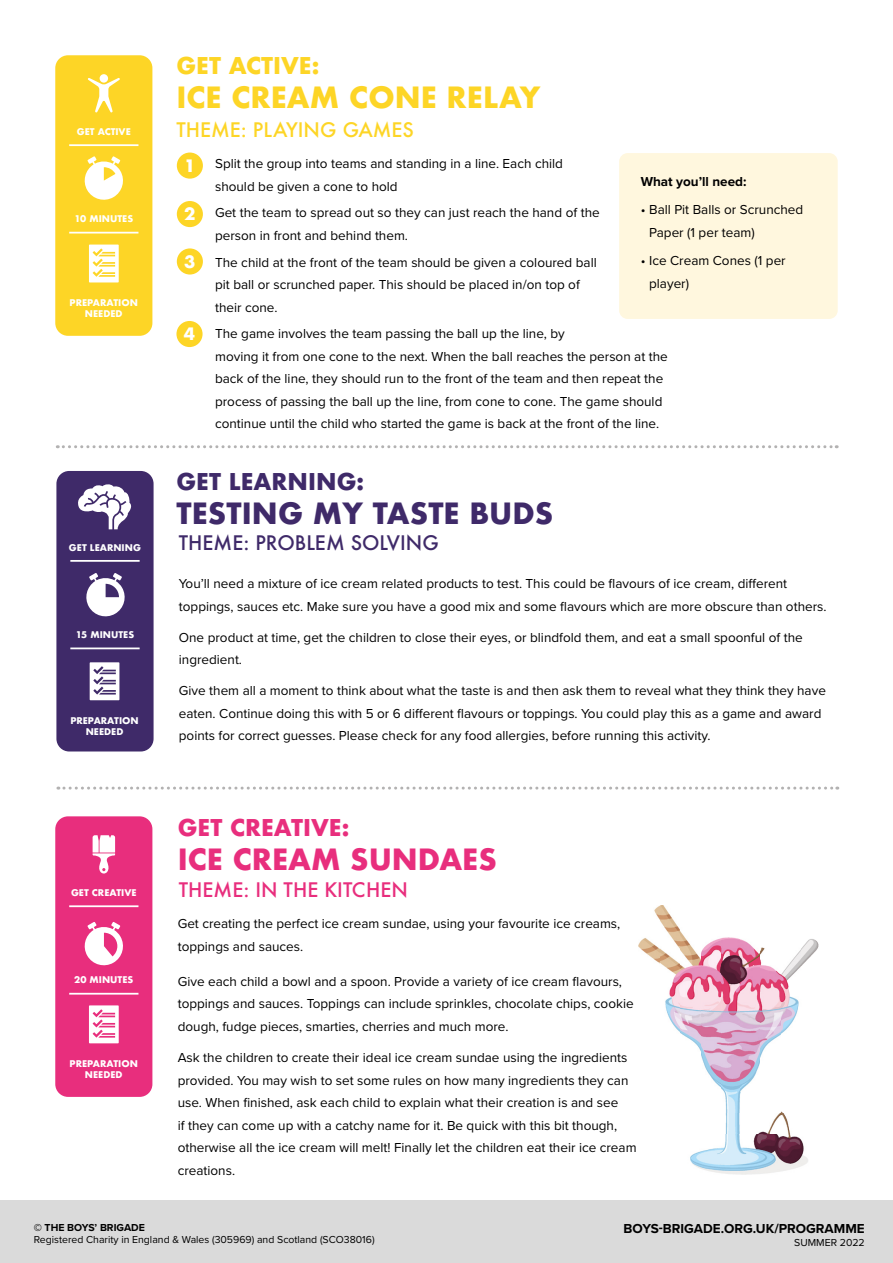
<style>
.page{position:relative;width:893px;height:1263px;background:#fff}
.page>*{position:absolute;margin:0;border:0;box-sizing:border-box;transform-origin:0 0}
.t1{font:700 28.5px "Futura";color:#3f2a69}
.t2{font:700 28.5px "Futura";color:#fdd526}
.t3{font:700 28.5px "Futura";color:#e82e7d}
.t4{font:700 22.5px "Futura";color:#3f2a69}
.t5{font:700 22.5px "Futura";color:#e82e7d}
.t6{font:700 22.5px "Futura";color:#fdd526}
.t7{font:500 19.5px "Futura";color:#3f2a69}
.t8{font:500 19.5px "Futura";color:#fdd526}
.t9{font:500 19.5px "Futura";color:#e82e7d}
.t10{font:700 16.65px "Futura";color:#fff}
.t11{font:13.5px/22.5px "Proxima Nova";color:#000}
.t12{font:700 13.5px "Proxima Nova";color:#000}
.t13{font:10.5px "Proxima Nova";color:#000}
.t14{font:700 10.5px "Proxima Nova";color:#000}
.t15{font:700 9px "Futura";color:#fff}
.s1{font-family:"Proxima Nova Extrabld";font-weight:400}
</style>
<div class="page">
<div style="left:0;top:1200px;width:893px;height:63px;background:#dadada"></div>
<svg style="left:57px;top:445px;width:780px;height:3px"></svg>
<div style="left:55px;top:55px;width:97px;height:281px;background:#fdd526;border-radius:13px"></div>
<hr style="left:69px;top:144px;width:69px;height:2px;background:#fff">
<hr style="left:69px;top:232px;width:69px;height:1px;background:#fff">
<svg style="left:88px;top:74px;width:32px;height:38px"></svg>
<svg style="left:89px;top:245px;width:30px;height:37px"></svg>
<svg style="left:84px;top:156px;width:39px;height:44px"></svg>
<div style="left:619px;top:153px;width:219px;height:166px;background:#fff7de;border-radius:9px"></div>
<div style="left:177px;top:201px;width:26px;height:26px;background:#fdd526;border-radius:50%"></div>
<div style="left:177px;top:248px;width:26px;height:27px;background:#fdd526;border-radius:50%"></div>
<div style="left:176px;top:321px;width:27px;height:26px;background:#fdd526;border-radius:50%"></div>
<div style="left:177px;top:153px;width:26px;height:26px;background:#fdd526;border-radius:50%"></div>
<svg style="left:58px;top:786px;width:780px;height:3px"></svg>
<div style="left:56px;top:471px;width:98px;height:280px;background:#3f2a69;border-radius:13px"></div>
<hr style="left:70px;top:560px;width:70px;height:2px;background:#fff">
<hr style="left:70px;top:647px;width:70px;height:2px;background:#fff">
<svg style="left:86px;top:573px;width:39px;height:44px"></svg>
<svg style="left:90px;top:662px;width:29px;height:38px"></svg>
<svg style="left:78px;top:484px;width:54px;height:45px"></svg>
<div style="left:55px;top:816px;width:97px;height:281px;background:#e82e7d;border-radius:13px"></div>
<hr style="left:69px;top:905px;width:69px;height:2px;background:#fff">
<hr style="left:69px;top:993px;width:69px;height:1px;background:#fff">
<svg style="left:93px;top:835px;width:22px;height:38px"></svg>
<svg style="left:89px;top:1005px;width:30px;height:38px"></svg>
<svg style="left:84px;top:922px;width:39px;height:44px"></svg>
<img style="left:690px;top:1133px;width:118px;height:41px">
<img style="left:725px;top:1113px;width:65px;height:20px">
<img style="left:720px;top:937px;width:21px;height:176px">
<img style="left:700px;top:938px;width:20px;height:149px">
<img style="left:740px;top:937px;width:21px;height:155px">
<img style="left:680px;top:931px;width:20px;height:119px">
<img style="left:761px;top:947px;width:20px;height:109px">
<img style="left:660px;top:906px;width:20px;height:126px">
<img style="left:781px;top:949px;width:20px;height:85px">
<img style="left:639px;top:906px;width:21px;height:58px">
<img style="left:801px;top:939px;width:18px;height:27px">
<p class="t15" style="left:77px;top:125px;width:56px">GET ACTIVE</p>
<p class="t15" style="left:74px;top:212px;width:60px">10 MINUTES</p>
<p class="t15" style="left:70px;top:296px;width:70px">PREPARATION</p>
<p class="t15" style="left:85px;top:307px;width:39px">NEEDED</p>
<p class="t15" style="left:69px;top:541px;width:74px">GET LEARNING</p>
<p class="t15" style="left:76px;top:628px;width:60px">15 MINUTES</p>
<p class="t15" style="left:70px;top:714px;width:70px">PREPARATION</p>
<p class="t15" style="left:86px;top:725px;width:39px">NEEDED</p>
<p class="t15" style="left:71px;top:886px;width:67px">GET CREATIVE</p>
<p class="t15" style="left:74px;top:973px;width:61px">20 MINUTES</p>
<p class="t15" style="left:70px;top:1057px;width:70px">PREPARATION</p>
<p class="t15" style="left:85px;top:1068px;width:39px">NEEDED</p>
<p class="t6" style="left:176px;top:49px;width:144px">GET ACTIVE:</p>
<p class="t2" style="left:176px;top:77px;width:366px">ICE CREAM CONE RELAY</p>
<p class="t8" style="left:176px;top:117px;width:239px">THEME: PLAYING GAMES</p>
<p class="t10" style="left:184px;top:154px;width:13px">1</p>
<p class="t10" style="left:184px;top:202px;width:13px">2</p>
<p class="t10" style="left:184px;top:250px;width:13px">3</p>
<p class="t10" style="left:184px;top:322px;width:13px">4</p>
<p class="t11" style="left:215px;top:152px;width:349px">Split the group into teams and standing in a line. Each child should be given a cone to hold</p>
<p class="t11" style="left:215px;top:201px;width:386px">Get the team to spread out so they can just reach the hand of the person in front and behind them.</p>
<p class="t11" style="left:215px;top:250px;width:383px">The child at the front of the team should be given a coloured ball pit ball or scrunched paper. This should be placed in/on top of their cone.</p>
<p class="t11" style="left:215px;top:322px;width:454px">The game involves the team passing the ball up the line, by<br>moving it from one cone to the next. When the ball reaches the person at the back of the line, they should run to the front of the team and then repeat the process of passing the ball up the line, from cone to cone. The game should continue until the child who started the game is back at the front of the line.</p>
<p class="t12" style="left:641px;top:172px;width:107px">What you’ll need:</p>
<p class="t11" style="left:649px;top:197px;width:156px;line-height:23.4px;text-indent:-9px">• Ball Pit Balls or Scrunched<br>Paper (1 per team)</p>
<p class="t11" style="left:649px;top:248px;width:138px;line-height:23.4px;text-indent:-9px">• Ice Cream Cones (1 per player)</p>
<p class="t4" style="left:176px;top:465px;width:189px">GET LEARNING:</p>
<p class="t1" style="left:176px;top:492px;width:378px">TESTING MY TASTE BUDS</p>
<p class="t7" style="left:179px;top:530px;width:262px">THEME: PROBLEM SOLVING</p>
<p class="t11" style="left:179px;top:572px;width:649px">You’ll need a mixture of ice cream related products to test. This could be flavours of ice cream, different toppings, sauces etc. Make sure you have a good mix and some flavours which are more obscure than others.</p>
<p class="t11" style="left:179px;top:625px;width:625px">One product at time, get the children to close their eyes, or blindfold them, and eat a small spoonful of the ingredient.</p>
<p class="t11" style="left:179px;top:679px;width:649px">Give them all a moment to think about what the taste is and then ask them to reveal what they think they have eaten. Continue doing this with 5 or 6 different flavours or toppings. You could play this as a game and award points for correct guesses. Please check for any food allergies, before running this activity.</p>
<p class="t5" style="left:178px;top:811px;width:173px">GET CREATIVE:</p>
<p class="t3" style="left:178px;top:839px;width:321px">ICE CREAM SUNDAES</p>
<p class="t9" style="left:179px;top:876px;width:230px">THEME: IN THE KITCHEN</p>
<p class="t11" style="left:178px;top:912px;width:444px">Get creating the perfect ice cream sundae, using your favourite ice creams, toppings and sauces.</p>
<p class="t11" style="left:178px;top:970px;width:457px">Give each child a bowl and a spoon. Provide a variety of ice cream flavours, toppings and sauces. Toppings can include sprinkles, chocolate chips, cookie dough, fudge pieces, smarties, cherries and much more.</p>
<p class="t11" style="left:178px;top:1046px;width:460px">Ask the children to create their ideal ice cream sundae using the ingredients provided. You may wish to set some rules on how many ingredients they can use. When finished, ask each child to explain what their creation is and see<br>if they can come up with a catchy name for it. Be quick with this bit though, otherwise all the ice cream will melt! Finally let the children eat their ice cream creations.</p>
<p class="t14" style="left:34px;top:1219px;width:113px"><span class="s1">©</span> THE BOYS’ BRIGADE</p>
<p class="t13" style="left:34px;top:1232px;width:342px">Registered Charity in England &amp; Wales (305969) and Scotland (SCO38016)</p>
<p class="t12" style="left:624px;top:1218px;width:243px">BOYS-BRIGADE.ORG.UK/PROGRAMME</p>
<p class="t13" style="left:794px;top:1234px;width:72px">SUMMER 2022</p>
</div>
